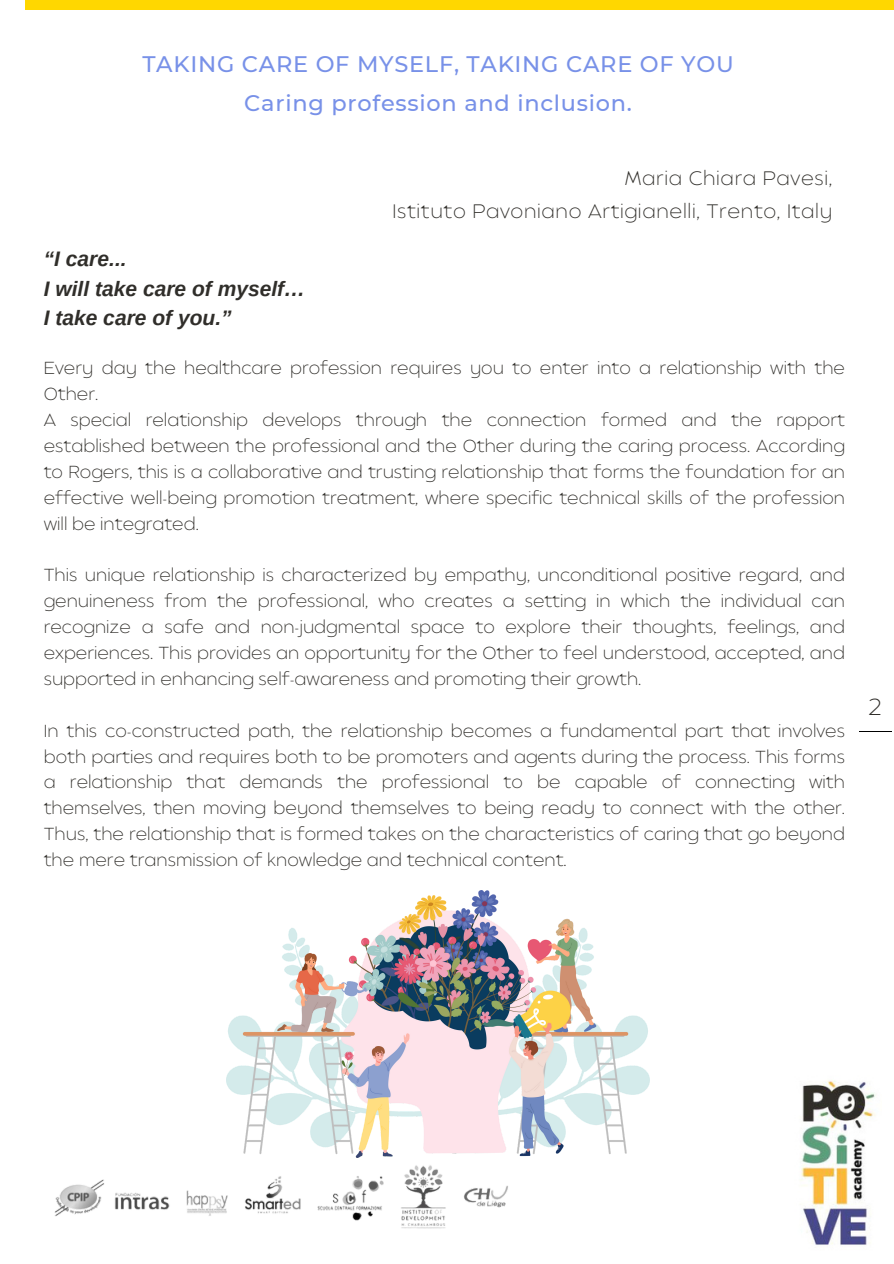
<style>
.page{position:relative;width:894px;height:1264px;background:#fff}
.page>*{position:absolute;margin:0;border:0;box-sizing:border-box;transform-origin:0 0}
.t1{font:200 23.1px "Balgin";color:#302e2a}
.t2{font:500 22.5px/39.3px "Montserrat";letter-spacing:.035em;color:#7891e8;text-align:center}
.t3{font:italic 700 21px/29.2px "Arimo";color:#302e2a}
.t4{font:200 19.5px/33.8px "Balgin";letter-spacing:.035em;color:#302e2a;text-align:right}
.t5{font:200 17.4px/25.8px "Balgin";color:#302e2a;text-align:justify}
</style>
<div class="page">
<hr style="left:859px;top:731px;width:32px;height:1px;background:#000">
<div style="left:25px;top:0;width:868px;height:10px;background:#ffd700"></div>
<img style="left:54px;top:1157px;width:454px;height:72px">
<img style="left:801px;top:1081px;width:74px;height:164px">
<img style="left:226px;top:890px;width:423px;height:267px">
<p class="t2" style="left:142px;top:44px;width:593px">TAKING CARE OF MYSELF, TAKING CARE OF YOU<br>Caring profession and inclusion.</p>
<p class="t4" style="left:392px;top:163px;width:441px">Maria Chiara Pavesi,<br>Istituto Pavoniano Artigianelli, Trento, Italy</p>
<h1 class="t3" style="left:44px;top:244px;width:263px">“I care...<br>I will take care of myself…<br>I take care of you.”</h1>
<p class="t5" style="left:44px;top:357px;width:802px">Every day the healthcare profession requires you to enter into a relationship with the<br>Other.</p>
<p class="t5" style="left:44px;top:409px;width:802px">A special relationship develops through the connection formed and the rapport established between the professional and the Other during the caring process. According to Rogers, this is a collaborative and trusting relationship that forms the foundation for an effective well-being promotion treatment, where specific technical skills of the profession will be integrated.</p>
<p class="t5" style="left:44px;top:564px;width:802px">This unique relationship is characterized by empathy, unconditional positive regard, and genuineness from the professional, who creates a setting in which the individual can recognize a safe and non-judgmental space to explore their thoughts, feelings, and experiences. This provides an opportunity for the Other to feel understood, accepted, and supported in enhancing self-awareness and promoting their growth.</p>
<p class="t5" style="left:44px;top:719px;width:802px">In this co-constructed path, the relationship becomes a fundamental part that involves both parties and requires both to be promoters and agents during the process. This forms a relationship that demands the professional to be capable of connecting with themselves, then moving beyond themselves to being ready to connect with the other.<br>Thus, the relationship that is formed takes on the characteristics of caring that go beyond the mere transmission of knowledge and technical content.</p>
<p class="t1" style="left:868px;top:697px;width:16px">2</p>
</div>
